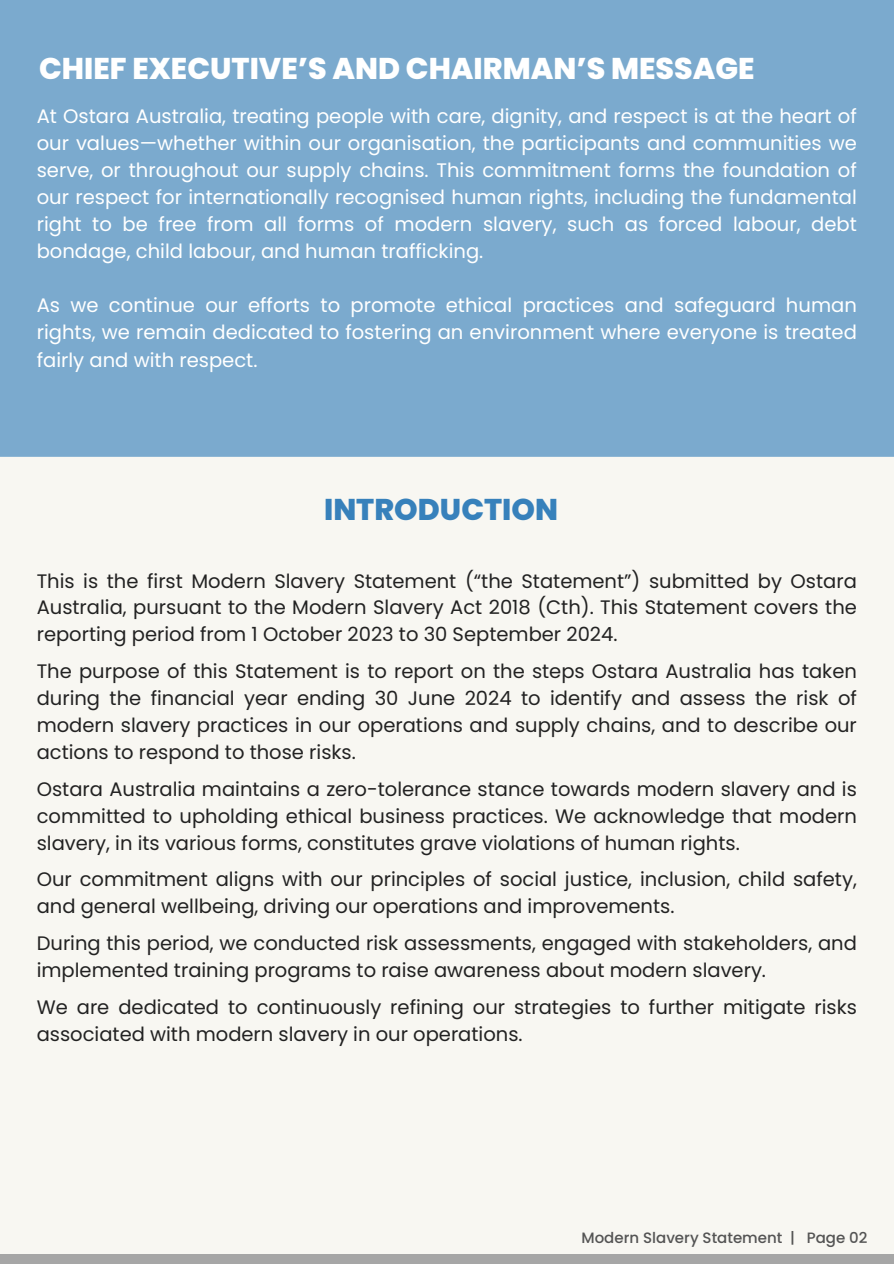
<style>
.page{position:relative;width:894px;height:1264px;background:#fff}
.page>*{position:absolute;margin:0;border:0;box-sizing:border-box;transform-origin:0 0}
.t1{font:800 30px "Poppins";color:#fff}
.t2{font:800 30px "Poppins";color:#3781bb}
.t3{font:19.5px/26.8px "Poppins";color:#222;text-align:justify}
.t4{font:19.5px/27px "Poppins";color:#fff;text-align:justify}
.t5{font:500 15px "Poppins";color:#545454}
</style>
<div class="page">
<div style="left:0;top:0;width:893px;height:1263px;background:#f8f7f2"></div>
<div style="left:0;top:1253px;width:893px;height:10px;background:#a6a6a6"></div>
<div style="left:0;top:0;width:893px;height:457px;background:#7baace"></div>
<h2 class="t1" style="left:39px;top:48px;width:717px">CHIEF EXECUTIVE’S AND CHAIRMAN’S MESSAGE</h2>
<h2 class="t4" style="left:37px;top:103px;width:821px">At Ostara Australia, treating people with care, dignity, and respect is at the heart of our values—whether within our organisation, the participants and communities we serve, or throughout our supply chains. This commitment forms the foundation of our respect for internationally recognised human rights, including the fundamental right to be free from all forms of modern slavery, such as forced labour, debt bondage, child labour, and human trafficking.</h2>
<h1 class="t4" style="left:37px;top:292px;width:821px">As we continue our efforts to promote ethical practices and safeguard human rights, we remain dedicated to fostering an environment where everyone is treated fairly and with respect.</h1>
<h2 class="t2" style="left:324px;top:488px;width:235px">INTRODUCTION</h2>
<h2 class="t3" style="left:37px;top:567px;width:821px">This is the first Modern Slavery Statement (“the Statement”) submitted by Ostara Australia, pursuant to the Modern Slavery Act 2018 (Cth). This Statement covers the reporting period from 1 October 2023 to 30 September 2024.</h2>
<h2 class="t3" style="left:37px;top:658px;width:821px">The purpose of this Statement is to report on the steps Ostara Australia has taken during the financial year ending 30 June 2024 to identify and assess the risk of modern slavery practices in our operations and supply chains, and to describe our actions to respond to those risks.</h2>
<h2 class="t3" style="left:37px;top:775px;width:821px">Ostara Australia maintains a zero-tolerance stance towards modern slavery and is committed to upholding ethical business practices. We acknowledge that modern slavery, in its various forms, constitutes grave violations of human rights.</h2>
<h2 class="t3" style="left:37px;top:866px;width:821px">Our commitment aligns with our principles of social justice, inclusion, child safety, and general wellbeing, driving our operations and improvements.</h2>
<h2 class="t3" style="left:37px;top:929px;width:821px">During this period, we conducted risk assessments, engaged with stakeholders, and implemented training programs to raise awareness about modern slavery.</h2>
<p class="t3" style="left:37px;top:993px;width:821px">We are dedicated to continuously refining our strategies to further mitigate risks associated with modern slavery in our operations.</p>
<h1 class="t5" style="left:581px;top:1227px;width:287px">Modern Slavery Statement | Page 02</h1>
</div>
